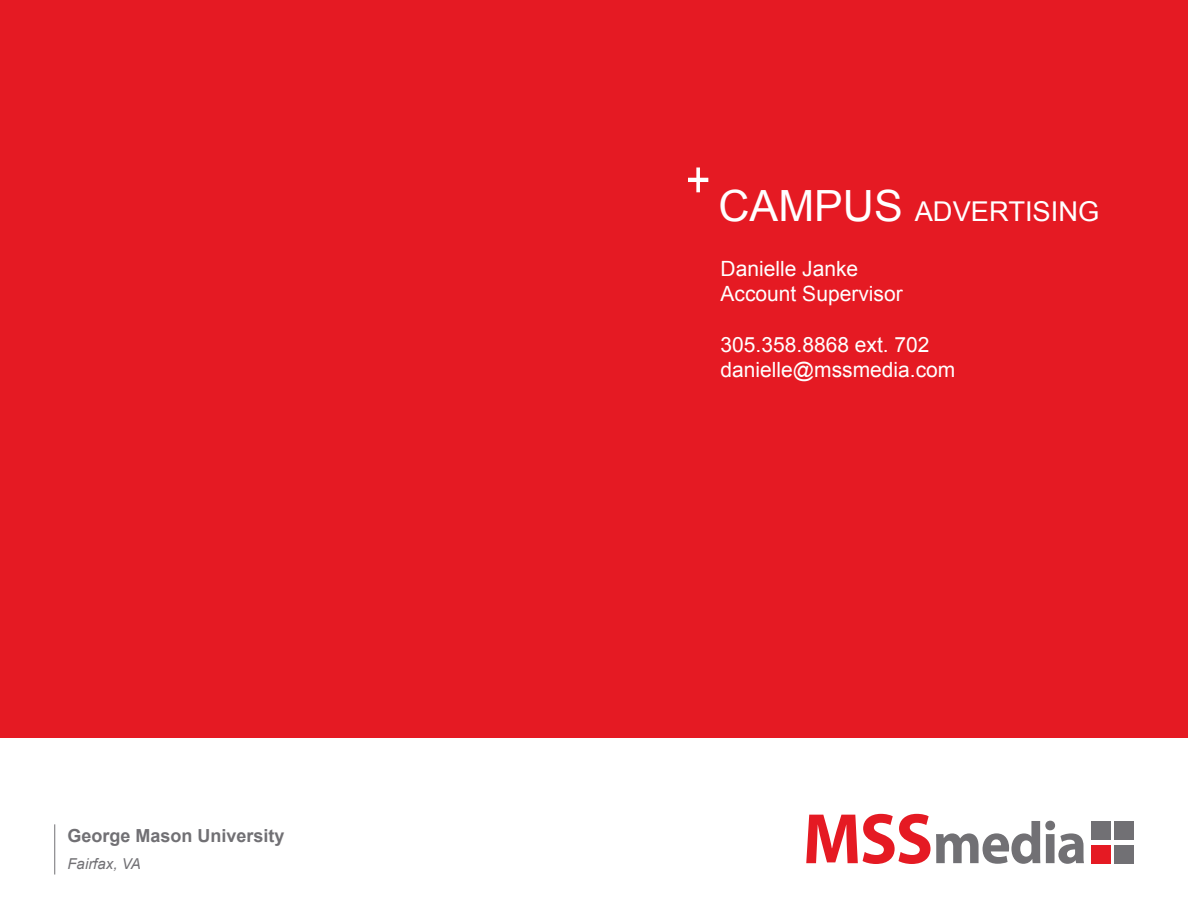
<style>
.page{position:relative;width:1188px;height:918px;background:#fff}
.page>*{position:absolute;margin:0;border:0;box-sizing:border-box;transform-origin:0 0}
.t1{font:52.5px "Arial Narrow";color:#fff}
.t2{font:27.3px "Arial";color:#fff}
.t3{font:21px/25.2px "Arial";color:#fff}
.t4{font:700 18px "Arial";color:#717074}
.t5{font:italic 15px "Arial";color:#717074}
.s1{font-size:43.05px}
</style>
<div class="page">
<div style="left:0;top:0;width:1188px;height:738px;background:#e51a23"></div>
<svg style="left:806px;top:814px;width:278px;height:50px"></svg>
<div style="left:1092px;top:845px;width:19px;height:18px;background:#e51a23"></div>
<div style="left:1115px;top:845px;width:19px;height:18px;background:#717074"></div>
<div style="left:1092px;top:821px;width:19px;height:19px;background:#717074"></div>
<div style="left:1115px;top:821px;width:19px;height:19px;background:#717074"></div>
<hr style="left:54px;top:824px;width:1px;height:51px;background:#717074">
<p class="t4" style="left:68px;top:824px;width:219px">George Mason University</p>
<p class="t5" style="left:68px;top:854px;width:75px">Fairfax, VA</p>
<h1 class="t1" style="left:686px;top:141px;width:27px">+</h1>
<h2 class="t2" style="left:719px;top:193px;width:382px"><span class="s1">CAMPUS</span> ADVERTISING</h2>
<p class="t3" style="left:721px;top:256px;width:184px">Danielle Janke<br>Account Supervisor</p>
<p class="t3" style="left:721px;top:332px;width:236px">305.358.8868 ext. 702 danielle@mssmedia.com</p>
</div>
